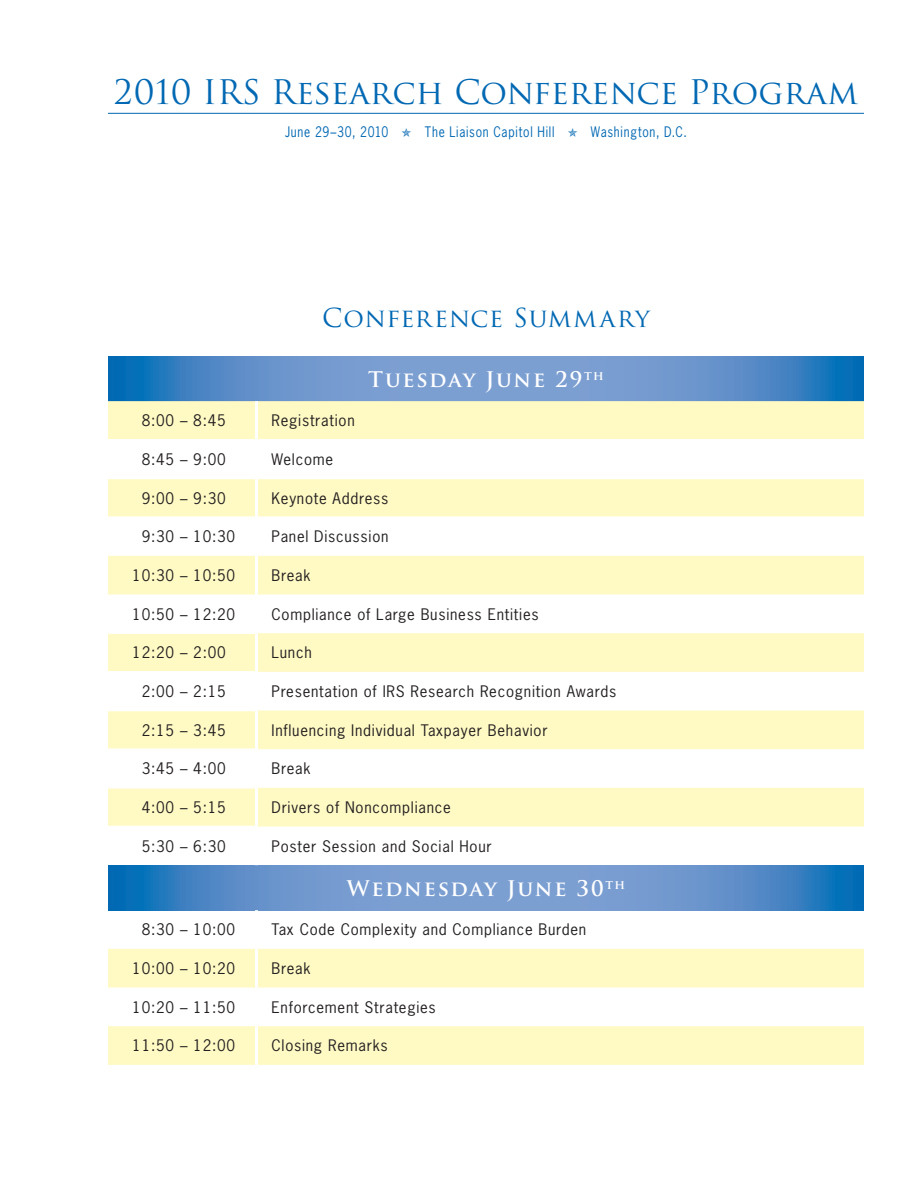
<style>
.page{position:relative;width:918px;height:1188px;background:#fff}
.page>*{position:absolute;margin:0;border:0;box-sizing:border-box;transform-origin:0 0}
.t1{font:33px "Trajan Pro";color:#0168b3}
.t2{font:25.5px "Trajan Pro";letter-spacing:.025em;color:#0168b3}
.t3{font:700 21px "Trajan Pro";letter-spacing:.09em;color:#fff}
.t4{font:15px "News Gothic Std";letter-spacing:.05em;color:#231f20}
.t5{font:13.65px "News Gothic Std";letter-spacing:.065em;color:#0168b3;scale:.88 1}
</style>
<div class="page">
<svg style="left:108px;top:356px;width:756px;height:45px;background:#5c90c9"></svg>
<svg style="left:108px;top:401px;width:756px;height:664px"></svg>
<svg style="left:108px;top:634px;width:147px;height:192px"></svg>
<svg style="left:108px;top:865px;width:756px;height:45px;background:#5c90c9"></svg>
<hr style="left:108px;top:439px;width:147px;height:2px;background:#fff">
<hr style="left:258px;top:439px;width:606px;height:2px;background:#fff">
<hr style="left:108px;top:478px;width:147px;height:1px;background:#fff">
<hr style="left:258px;top:478px;width:606px;height:1px;background:#fff">
<hr style="left:108px;top:516px;width:147px;height:2px;background:#fff">
<hr style="left:258px;top:516px;width:606px;height:2px;background:#fff">
<hr style="left:108px;top:632px;width:147px;height:2px;background:#fff">
<hr style="left:108px;top:671px;width:147px;height:2px;background:#fff">
<hr style="left:108px;top:710px;width:147px;height:1px;background:#fff">
<hr style="left:108px;top:748px;width:147px;height:2px;background:#fff">
<hr style="left:108px;top:787px;width:147px;height:2px;background:#fff">
<hr style="left:108px;top:826px;width:147px;height:1px;background:#fff">
<hr style="left:255px;top:401px;width:3px;height:39px;background:#fff">
<hr style="left:255px;top:440px;width:3px;height:38px;background:#fff">
<hr style="left:255px;top:478px;width:3px;height:39px;background:#fff">
<hr style="left:255px;top:517px;width:3px;height:39px;background:#fff">
<hr style="left:255px;top:556px;width:3px;height:38px;background:#fff">
<hr style="left:255px;top:594px;width:3px;height:39px;background:#fff">
<hr style="left:255px;top:633px;width:3px;height:39px;background:#fff">
<hr style="left:255px;top:672px;width:3px;height:39px;background:#fff">
<hr style="left:255px;top:711px;width:3px;height:38px;background:#fff">
<hr style="left:255px;top:749px;width:3px;height:39px;background:#fff">
<hr style="left:255px;top:788px;width:3px;height:39px;background:#fff">
<hr style="left:255px;top:827px;width:3px;height:38px;background:#fff">
<hr style="left:255px;top:910px;width:3px;height:39px;background:#fff">
<hr style="left:255px;top:949px;width:3px;height:39px;background:#fff">
<hr style="left:255px;top:988px;width:3px;height:38px;background:#fff">
<hr style="left:255px;top:1026px;width:3px;height:39px;background:#fff">
<hr style="left:108px;top:113px;width:756px;height:1px;background:#0168b3">
<h1 class="t1" style="left:114px;top:71px;width:745px">2010 IRS Research Conference Program</h1>
<p class="t5" style="left:285px;top:123px;width:458px">June 29–30, 2010 ✯ The Liaison Capitol Hill ✯ Washington, D.C.</p>
<h2 class="t2" style="left:322px;top:302px;width:329px">Conference Summary</h2>
<h3 class="t3" style="left:368px;top:366px;width:237px">Tuesday June 29<sup>th</sup></h3>
<p class="t4" style="left:142px;top:411px;width:86px">8:00 – 8:45</p>
<p class="t4" style="left:272px;top:411px;width:85px">Registration</p>
<p class="t4" style="left:142px;top:450px;width:86px">8:45 – 9:00</p>
<p class="t4" style="left:272px;top:450px;width:63px">Welcome</p>
<p class="t4" style="left:142px;top:488px;width:86px">9:00 – 9:30</p>
<p class="t4" style="left:272px;top:488px;width:118px">Keynote Address</p>
<p class="t4" style="left:142px;top:527px;width:95px">9:30 – 10:30</p>
<p class="t4" style="left:272px;top:527px;width:118px">Panel Discussion</p>
<p class="t4" style="left:132px;top:566px;width:104px">10:30 – 10:50</p>
<p class="t4" style="left:272px;top:566px;width:41px">Break</p>
<p class="t4" style="left:132px;top:604px;width:104px">10:50 – 12:20</p>
<p class="t4" style="left:272px;top:604px;width:269px">Compliance of Large Business Entities</p>
<p class="t4" style="left:132px;top:643px;width:95px">12:20 – 2:00</p>
<p class="t4" style="left:272px;top:643px;width:42px">Lunch</p>
<p class="t4" style="left:142px;top:682px;width:86px">2:00 – 2:15</p>
<p class="t4" style="left:272px;top:682px;width:346px">Presentation of IRS Research Recognition Awards</p>
<p class="t4" style="left:142px;top:720px;width:86px">2:15 – 3:45</p>
<p class="t4" style="left:272px;top:720px;width:278px">Influencing Individual Taxpayer Behavior</p>
<p class="t4" style="left:142px;top:759px;width:86px">3:45 – 4:00</p>
<p class="t4" style="left:272px;top:759px;width:41px">Break</p>
<p class="t4" style="left:142px;top:798px;width:86px">4:00 – 5:15</p>
<p class="t4" style="left:272px;top:798px;width:181px">Drivers of Noncompliance</p>
<p class="t4" style="left:142px;top:836px;width:86px">5:30 – 6:30</p>
<p class="t4" style="left:272px;top:836px;width:222px">Poster Session and Social Hour</p>
<h3 class="t3" style="left:347px;top:875px;width:280px">Wednesday June 30<sup>th</sup></h3>
<p class="t4" style="left:142px;top:920px;width:95px">8:30 – 10:00</p>
<p class="t4" style="left:272px;top:920px;width:316px">Tax Code Complexity and Compliance Burden</p>
<p class="t4" style="left:132px;top:959px;width:104px">10:00 – 10:20</p>
<p class="t4" style="left:272px;top:959px;width:41px">Break</p>
<p class="t4" style="left:132px;top:997px;width:104px">10:20 – 11:50</p>
<p class="t4" style="left:272px;top:997px;width:166px">Enforcement Strategies</p>
<p class="t4" style="left:132px;top:1036px;width:104px">11:50 – 12:00</p>
<p class="t4" style="left:272px;top:1036px;width:118px">Closing Remarks</p>
</div>
